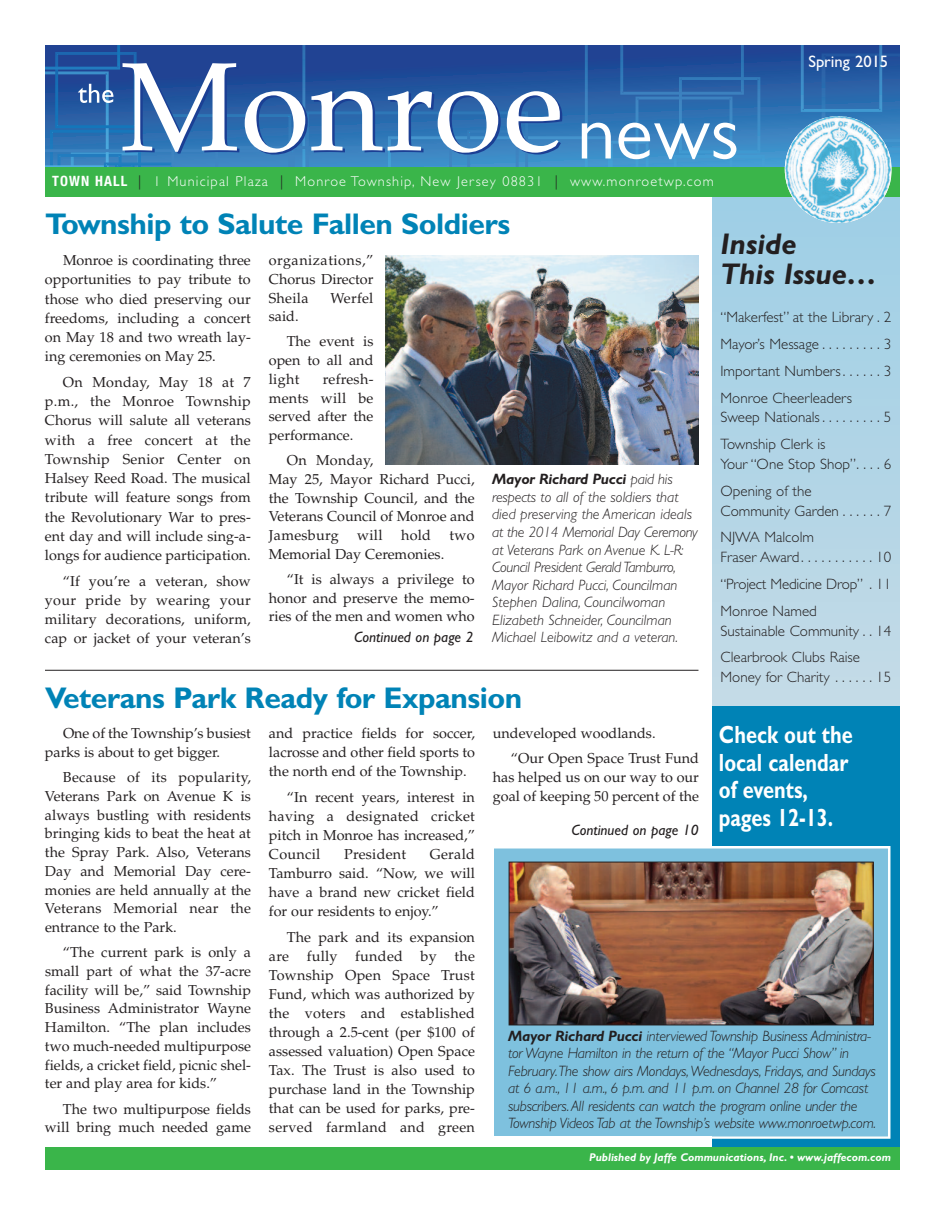
<style>
.page{position:relative;width:945px;height:1215px;background:#fff}
.page>*{position:absolute;margin:0;border:0;box-sizing:border-box;transform-origin:0 0}
.t1{font:700 30px "Gill Sans Std";letter-spacing:-.015em;color:#0083b6}
.t2{font:italic 700 30px/30.9px "Gill Sans Std";color:#231f20}
.t3{font:700 25px/27.5px "Gill Sans Std";color:#fff;scale:.8 1}
.t4{font:16.62px "Gill Sans Std";color:#fff}
.t5{font:italic 300 15px/17.6px "Gill Sans Std";letter-spacing:-.015em;color:#231f20}
.t6{font:300 15px/26.9px "Gill Sans Std";color:#231f20}
.t7{font:italic 15px "Gill Sans Std";color:#231f20}
.t8{font:14.38px/18.8px "Palatino LT Std";color:#231f20;text-align:justify}
.t9{font:14.38px "Palatino LT Std";letter-spacing:.02em;color:#231f20}
.t10{font:300 14.25px "Gill Sans Std";letter-spacing:.08em;color:#fff}
.t11{font:italic 700 11.25px "Gill Sans Std";color:#fff}
.s1{font-family:"Helvetica Neue LT Std";font-weight:700;font-stretch:condensed}
.s2{color:#231f20}
.s3{font-weight:700}
</style>
<div class="page">
<svg style="left:713px;top:197px;width:187px;height:510px;background:#b0d4e6"></svg>
<div style="left:713px;top:707px;width:187px;height:444px;background:#0083b6"></div>
<svg style="left:45px;top:45px;width:855px;height:122px;background:#4476b3"></svg>
<div style="left:45px;top:1147px;width:855px;height:23px;background:#3ab54a"></div>
<div style="left:494px;top:849px;width:394px;height:287px;background:#7ec1de"></div>
<div style="left:491px;top:846px;width:399px;height:293px;border:2px solid #fff"></div>
<img style="left:511px;top:864px;width:361px;height:159px">
<div style="left:509px;top:862px;width:365px;height:163px;border:1px solid #231f20"></div>
<div style="left:45px;top:167px;width:855px;height:30px;background:#3ab54a"></div>
<img style="left:785px;top:116px;width:106px;height:106px;border-radius:50%">
<hr style="left:45px;top:670px;width:653px;height:1px;background:#231f20">
<img style="left:386px;top:256px;width:313px;height:208px">
<p class="t10" style="left:52px;top:176px;width:663px"><span class="s1">TOWN HALL</span> <span class="s2">|</span> 1 Municipal Plaza <span class="s2">|</span> Monroe Township, New Jersey 08831 <span class="s2">|</span> www.monroetwp.com</p>
<p class="t4" style="left:808px;top:55px;width:81px">Spring 2015</p>
<h1 class="t1" style="left:45px;top:212px;width:467px">Township to Salute Fallen Soldiers</h1>
<p class="t8" style="left:45px;top:252px;width:207px;line-height:19.2px;text-indent:18px">Monroe is coordinating three opportunities to pay tribute to those who died preserving our freedoms, including a concert on May 18 and two wreath lay&shy;ing ceremonies on May 25.</p>
<p class="t8" style="left:45px;top:374px;width:207px;line-height:19.2px;text-indent:18px">On Monday, May 18 at 7 p.m., the Monroe Township Chorus will salute all veterans with a free concert at the Township Senior Center on Halsey Reed Road. The musical tribute will feature songs from the Revolutionary War to pres&shy;ent day and will include sing-a&shy;longs for audience participation.</p>
<p class="t8" style="left:45px;top:573px;width:207px;line-height:19.2px;text-indent:18px">“If you’re a veteran, show your pride by wearing your military decorations, uniform, cap or jacket of your veteran’s</p>
<p class="t8" style="left:269px;top:252px;width:106px">organizations,” Chorus Director Sheila</p>
<p class="t8" style="left:331px;top:290px;width:44px">Werfel</p>
<p class="t8" style="left:287px;top:306px;width:88px;line-height:25px;text-indent:-18px">said.<br>The event is</p>
<p class="t8" style="left:269px;top:352px;width:106px">open to all and light</p>
<p class="t8" style="left:269px;top:371px;width:106px;text-indent:54px">refresh&shy;ments will be served after the performance.</p>
<p class="t8" style="left:269px;top:453px;width:207px;text-align:left;text-indent:18px">On Monday,<br>May 25, Mayor Richard Pucci, the Township Council, and the<br>Veterans Council of Monroe and<br>Jamesburg</p>
<p class="t8" style="left:357px;top:528px;width:27px">will</p>
<p class="t8" style="left:401px;top:528px;width:32px">hold</p>
<p class="t8" style="left:450px;top:528px;width:27px">two</p>
<p class="t8" style="left:287px;top:543px;width:189px;line-height:25px;text-indent:-18px">Memorial Day Ceremonies.<br>“It is always a privilege to</p>
<p class="t8" style="left:269px;top:590px;width:207px">honor and preserve the memo&shy;ries of the men and women who</p>
<p class="t7" style="left:354px;top:631px;width:121px">Continued on page 2</p>
<p class="t5" style="left:492px;top:472px;width:207px"><span class="s3">Mayor Richard Pucci</span> paid his respects to all of the soldiers that died preserving the American ideals at the 2014 Memorial Day Ceremony at Veterans Park on Avenue K. L-R:<br>Council President Gerald Tamburro, Mayor Richard Pucci, Councilman Stephen Dalina, Councilwoman Elizabeth Schneider, Councilman Michael Leibowitz and a veteran.</p>
<h1 class="t1" style="left:45px;top:687px;width:479px">Veterans Park Ready for Expansion</h1>
<h1 class="t2" style="left:721px;top:231px;width:158px">Inside<br>This Issue…</h1>
<p class="t6" style="left:721px;top:305px;width:172px;text-align:justify">“Makerfest” at the Library . 2<br>Mayor’s Message . . . . . . . . . 3<br>Important Numbers. . . . . . 3<br>Monroe Cheerleaders</p>
<p class="t6" style="left:721px;top:405px;width:172px">Sweep Nationals . . . . . . . . . 5<br>Township Clerk is</p>
<p class="t6" style="left:721px;top:452px;width:172px">Your “One Stop Shop”. . . . 6<br>Opening of the</p>
<p class="t6" style="left:721px;top:498px;width:172px">Community Garden . . . . . . 7<br>NJWA Malcolm</p>
<p class="t6" style="left:721px;top:545px;width:172px;text-align:justify">Fraser Award. . . . . . . . . . . 10 “Project Medicine Drop” . 11<br>Monroe Named</p>
<p class="t6" style="left:721px;top:618px;width:172px">Sustainable Community . . 14<br>Clearbrook Clubs Raise</p>
<p class="t6" style="left:721px;top:665px;width:172px">Money for Charity . . . . . . 15</p>
<p class="t8" style="left:45px;top:726px;width:207px;text-indent:18px">One of the Township’s busiest parks is about to get bigger.</p>
<p class="t8" style="left:45px;top:769px;width:207px;text-indent:18px">Because of its popularity, Veterans Park on Avenue K is always bustling with residents bringing kids to beat the heat at the Spray Park. Also, Veterans Day and Memorial Day cere&shy;monies are held annually at the Veterans Memorial near the entrance to the Park.</p>
<p class="t8" style="left:45px;top:945px;width:207px;text-indent:18px">“The current park is only a small part of what the 37-acre facility will be,” said Township Business Administrator Wayne Hamilton. “The plan includes two much-needed multipurpose fields, a cricket field, picnic shel&shy;ter and play area for kids.”</p>
<p class="t8" style="left:45px;top:1101px;width:207px;text-align:right">The two multipurpose fields will bring much needed game</p>
<p class="t8" style="left:269px;top:725px;width:207px;line-height:19.1px">and practice fields for soccer, lacrosse and other field sports to the north end of the Township.</p>
<p class="t8" style="left:269px;top:789px;width:207px;line-height:19.1px;text-indent:18px">“In recent years, interest in having a designated cricket pitch in Monroe has increased,” Council</p>
<p class="t8" style="left:269px;top:846px;width:207px;line-height:19.1px;text-indent:161px">Gerald Tamburro said. “Now, we will have a brand new cricket field for our residents to enjoy.”</p>
<p class="t8" style="left:269px;top:929px;width:207px;line-height:19.1px;text-indent:18px">The park and its expansion are fully funded by the Township Open Space Trust Fund, which was authorized by the voters and established through a 2.5-cent (per $100 of assessed valuation) Open Space Tax. The Trust is also used to purchase land in the Township that can be used for parks, pre&shy;served farmland and green</p>
<p class="t9" style="left:344px;top:848px;width:64px">President</p>
<p class="t8" style="left:511px;top:722px;width:189px;line-height:25px;text-indent:-18px">undeveloped woodlands.<br>“Our Open Space Trust Fund</p>
<p class="t8" style="left:493px;top:769px;width:207px">has helped us on our way to our goal of keeping 50 percent of the</p>
<p class="t7" style="left:571px;top:824px;width:129px">Continued on page 10</p>
<h2 class="t3" style="left:719px;top:724px;width:169px">Check out the local calendar of events, pages 12-13.</h2>
<p class="t5" style="left:508px;top:1029px;width:369px"><span class="s3">Mayor Richard Pucci</span> interviewed Township Business Administra&shy;tor Wayne Hamilton in the return of the “Mayor Pucci Show” in February.The show airs Mondays,Wednesdays, Fridays, and Sundays at 6 a.m., 11 a.m., 6 p.m. and 11 p.m. on Channel 28 for Comcast subscribers.All residents can watch the program online under the Township Videos Tab at the Township’s website www.monroetwp.com.</p>
<p class="t11" style="left:589px;top:1153px;width:303px">Published by Jaffe Communications, Inc. • www.jaffecom.com</p>
</div>
